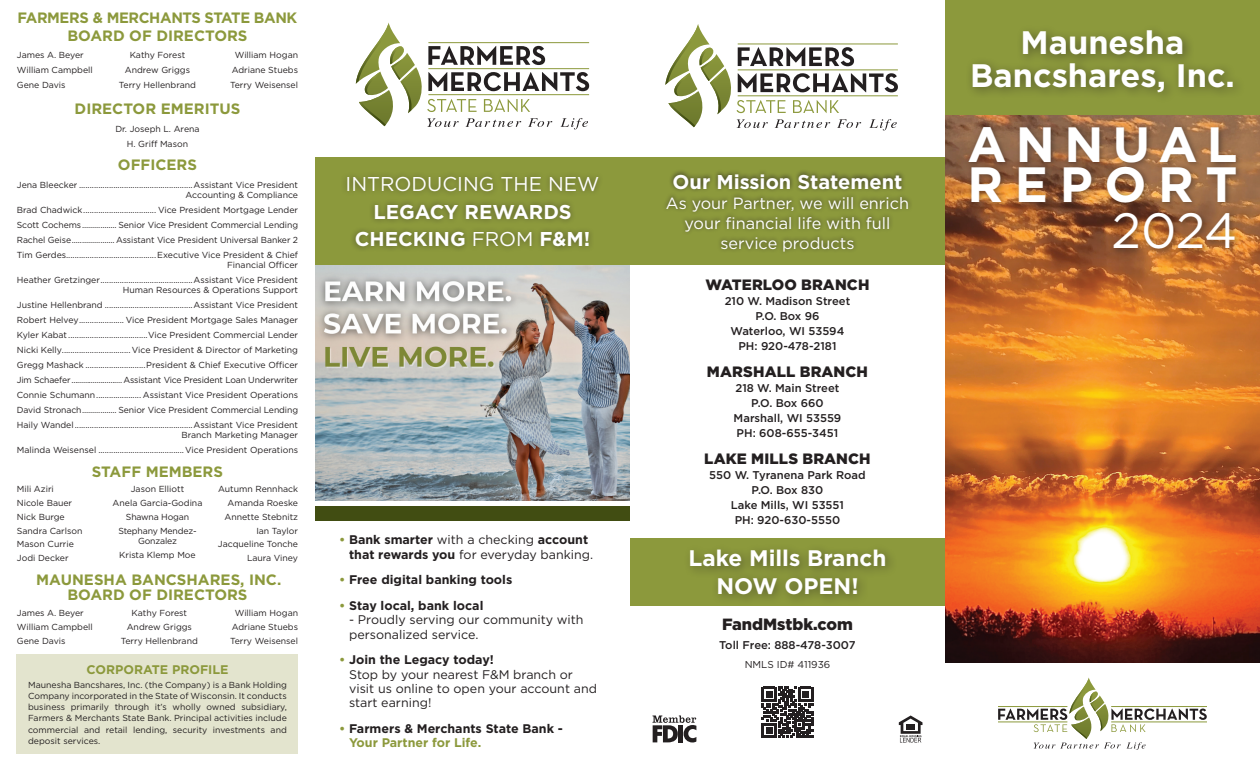
<style>
.page{position:relative;width:1260px;height:765px;background:#fff}
.page>*{position:absolute;margin:0;border:0;box-sizing:border-box;transform-origin:0 0}
.t1{font:700 49.5px/39.9px "Gotham";letter-spacing:.21em;color:#fff}
.t2{font:49.5px "Gotham";color:#fff}
.t3{font:700 32.5px/32.5px "Gotham";color:#fff;text-align:center}
.t4{font:700 22.5px/27.5px "Gotham";color:#fff;text-align:center}
.t5{font:700 20px/27.5px "Gotham";color:#fff;text-align:center}
.t6{font:20px "Gotham";color:#fff}
.t7{font:16.25px/20px "Gotham";color:#fff;text-align:center}
.t8{font:900 16.25px "Gotham";color:#231f20}
.t9{font:700 15px/15px "Gotham";color:#8c993c;text-align:center}
.t10{font:900 15px "Gotham";letter-spacing:.01em;color:#231f20}
.t11{font:700 15px/17.5px "Gotham";letter-spacing:-.025em;color:#8c993c;text-align:center}
.t12{font:700 12.5px/14.4px "Gotham";color:#231f20}
.t13{font:12.5px/14.4px "Gotham";color:#231f20}
.t14{font:700 12.5px "Gotham";color:#8c993c}
.t15{font:500 11.25px/15px "Gotham";color:#231f20;text-align:center}
.t16{font:10px "Gotham";color:#231f20}
.t17{font:8.75px/15px "Gotham";color:#231f20;text-align:center}
.s1{font-weight:400}
.s2{color:#8c993c}
.s3{font-weight:700;color:#8c993c}
.s4{font-weight:700}
</style>
<div class="page">
<img style="left:945px;top:115px;width:315px;height:547px">
<div style="left:965px;top:123px;width:279px;height:87px;background:#231f20;opacity:.5"></div>
<div style="left:1110px;top:209px;width:133px;height:47px;background:#231f20;opacity:.5"></div>
<svg style="left:998px;top:677px;width:209px;height:73px"></svg>
<div style="left:945px;top:0;width:315px;height:115px;background:#8c993c"></div>
<div style="left:966px;top:23px;width:279px;height:81px;background:#231f20;opacity:.5"></div>
<img style="left:315px;top:266px;width:315px;height:234px">
<svg style="left:356px;top:22px;width:233px;height:107px"></svg>
<hr style="left:428px;top:42px;width:161px;height:1px;background:#8c993c">
<hr style="left:428px;top:68px;width:161px;height:1px;background:#8c993c">
<hr style="left:428px;top:94px;width:161px;height:1px;background:#8c993c">
<div style="left:315px;top:158px;width:315px;height:107px;background:#8c993c"></div>
<div style="left:341px;top:170px;width:263px;height:83px;background:#231f20;opacity:.5"></div>
<div style="left:315px;top:506px;width:315px;height:15px;background:#414d12"></div>
<div style="left:630px;top:538px;width:315px;height:68px;background:#8c993c"></div>
<div style="left:630px;top:158px;width:315px;height:107px;background:#8c993c"></div>
<div style="left:662px;top:169px;width:251px;height:87px;background:#231f20;opacity:.75"></div>
<svg style="left:665px;top:24px;width:233px;height:107px"></svg>
<hr style="left:738px;top:44px;width:160px;height:1px;background:#8c993c">
<hr style="left:738px;top:69px;width:160px;height:1px;background:#8c993c">
<hr style="left:738px;top:95px;width:160px;height:1px;background:#8c993c">
<svg style="left:899px;top:716px;width:24px;height:27px"></svg>
<svg style="left:652px;top:715px;width:44px;height:28px"></svg>
<div style="left:678px;top:725px;width:5px;height:17px;background:#231f20"></div>
<div style="left:683px;top:542px;width:215px;height:65px;background:#231f20;opacity:.5"></div>
<svg style="left:762px;top:687px;width:51px;height:51px"></svg>
<div style="left:17px;top:654px;width:281px;height:100px;background:#e3e4ce"></div>
<h3 class="t11" style="left:18px;top:9px;width:281px">FARMERS &amp; MERCHANTS STATE BANK<br>BOARD OF DIRECTORS</h3>
<p class="t17" style="left:17px;top:47px;width:78px;text-align:left">James A. Beyer<br>William Campbell<br>Gene Davis</p>
<p class="t17" style="left:119px;top:47px;width:79px">Kathy Forest<br>Andrew Griggs<br>Terry Hellenbrand</p>
<p class="t17" style="left:230px;top:47px;width:69px">William Hogan<br>Adriane Stuebs<br>Terry Weisensel</p>
<h3 class="t9" style="left:75px;top:101px;width:167px">DIRECTOR EMERITUS</h3>
<p class="t17" style="left:115px;top:121px;width:86px">Dr. Joseph L. Arena<br>H. Griff Mason</p>
<h3 class="t9" style="left:118px;top:158px;width:81px">OFFICERS</h3>
<p class="t17" style="left:17px;top:180px;width:283px;line-height:10px;text-align:right">Jena Bleecker .....................................................Assistant Vice President<br>Accounting &amp; Compliance</p>
<p class="t17" style="left:17px;top:202px;width:283px;text-align:justify">Brad Chadwick.................................. Vice President Mortgage Lender Scott Cochems................. Senior Vice President Commercial Lending Rachel Geise..................... Assistant Vice President Universal Banker 2<br>Tim Gerdes..........................................Executive Vice President &amp; Chief</p>
<p class="t17" style="left:17px;top:257px;width:283px;text-align:right">Financial Officer<br>Heather Gretzinger...........................................Assistant Vice President</p>
<p class="t17" style="left:17px;top:282px;width:283px;text-align:justify;text-indent:106px">Human Resources &amp; Operations Support Justine Hellenbrand .........................................Assistant Vice President Robert Helvey..................... Vice President Mortgage Sales Manager Kyler Kabat .....................................Vice President Commercial Lender Nicki Kelly................................ Vice President &amp; Director of Marketing Gregg Mashack ............................President &amp; Chief Executive Officer Jim Schaefer.......................... Assistant Vice President Loan Underwriter Connie Schumann..................... Assistant Vice President Operations David Stronach................. Senior Vice President Commercial Lending Haily Wandel.......................................................Assistant Vice President</p>
<p class="t17" style="left:17px;top:427px;width:283px;text-align:right">Branch Marketing Manager<br>Malinda Weisensel ........................................Vice President Operations</p>
<h3 class="t9" style="left:92px;top:464px;width:133px">STAFF MEMBERS</h3>
<p class="t17" style="left:17px;top:482px;width:67px;line-height:13.8px;text-align:left">Mili Aziri<br>Nicole Bauer<br>Nick Burge<br>Sandra Carlson<br>Mason Currie<br>Jodi Decker</p>
<p class="t17" style="left:113px;top:482px;width:91px;line-height:13.8px">Jason Elliott<br>Anela Garcia-Godina<br>Shawna Hogan<br>Stephany Mendez-</p>
<p class="t17" style="left:218px;top:482px;width:82px;line-height:13.8px;text-align:right">Autumn Rennhack<br>Amanda Roeske<br>Annette Stebnitz<br>Ian Taylor<br>Jacqueline Tonche<br>Laura Viney</p>
<h3 class="t9" style="left:36px;top:572px;width:247px">MAUNESHA BANCSHARES, INC.<br>BOARD OF DIRECTORS</h3>
<p class="t17" style="left:17px;top:605px;width:68px">James A. Beyer</p>
<p class="t17" style="left:132px;top:605px;width:57px">Kathy Forest</p>
<p class="t17" style="left:235px;top:605px;width:65px">William Hogan</p>
<p class="t17" style="left:17px;top:619px;width:78px">William Campbell</p>
<p class="t17" style="left:127px;top:619px;width:67px">Andrew Griggs</p>
<p class="t17" style="left:232px;top:619px;width:68px">Adriane Stuebs</p>
<p class="t17" style="left:17px;top:633px;width:50px">Gene Davis</p>
<p class="t17" style="left:121px;top:633px;width:79px">Terry Hellenbrand</p>
<p class="t17" style="left:230px;top:633px;width:69px">Terry Weisensel</p>
<p class="t17" style="left:119px;top:534px;width:78px;line-height:13.8px">Gonzalez<br>Krista Klemp Moe</p>
<h3 class="t14" style="left:86px;top:661px;width:144px">CORPORATE PROFILE</h3>
<p class="t17" style="left:28px;top:679px;width:260px;line-height:11.2px;text-align:justify">Maunesha Bancshares, Inc. (the Company) is a Bank Holding Company incorporated in the State of Wisconsin. It conducts business primarily through it’s wholly owned subsidiary, Farmers &amp; Merchants State Bank. Principal activities include commercial and retail lending, security investments and deposit services.</p>
<h3 class="t6" style="left:346px;top:171px;width:255px">INTRODUCING THE NEW</h3>
<h3 class="t5" style="left:355px;top:198px;width:237px">LEGACY REWARDS<br>CHECKING <span class="s1">FROM</span> F&amp;M!</h3>
<h3 class="t12" style="left:349px;top:533px;width:246px;text-indent:-10px"><span class="s2">•</span> Bank smarter <span class="s1">with a checking</span> account that rewards you <span class="s1">for everyday banking.</span></h3>
<h3 class="t12" style="left:339px;top:573px;width:175px"><span class="s2">•</span> Free digital banking tools</h3>
<h3 class="t12" style="left:339px;top:598px;width:146px"><span class="s2">•</span> Stay local, bank local</h3>
<h3 class="t13" style="left:349px;top:612px;width:236px">- Proudly serving our community with personalized service.</h3>
<h3 class="t13" style="left:349px;top:652px;width:249px;text-indent:-10px"><span class="s3">•</span> <span class="s4">Join the Legacy today!<br></span>Stop by your nearest F&amp;M branch or visit us online to open your account and start earning!</h3>
<h3 class="t12" style="left:349px;top:721px;width:215px;text-indent:-10px"><span class="s2">•</span> Farmers &amp; Merchants State Bank -<br><span class="s2">Your Partner for Life.</span></h3>
<h3 class="t5" style="left:673px;top:168px;width:231px">Our Mission Statement</h3>
<h3 class="t7" style="left:666px;top:192px;width:245px">As your Partner, we will enrich your financial life with full service products</h3>
<h3 class="t10" style="left:706px;top:275px;width:165px">WATERLOO BRANCH</h3>
<p class="t15" style="left:725px;top:294px;width:127px">210 W. Madison Street<br>P.O. Box 96<br>Waterloo, WI 53594<br>PH: 920-478-2181</p>
<h3 class="t10" style="left:707px;top:362px;width:163px">MARSHALL BRANCH</h3>
<p class="t15" style="left:734px;top:381px;width:109px">218 W. Main Street<br>P.O. Box 660<br>Marshall, WI 53559<br>PH: 608-655-3451</p>
<h3 class="t10" style="left:704px;top:448px;width:168px">LAKE MILLS BRANCH</h3>
<p class="t15" style="left:709px;top:467px;width:158px">550 W. Tyranena Park Road<br>P.O. Box 830<br>Lake Mills, WI 53551<br>PH: 920-630-5550</p>
<h3 class="t4" style="left:689px;top:544px;width:199px">Lake Mills Branch<br>NOW OPEN!</h3>
<h3 class="t8" style="left:722px;top:613px;width:132px">FandMstbk.com</h3>
<p class="t15" style="left:719px;top:637px;width:138px">Toll Free: 888-478-3007</p>
<p class="t16" style="left:745px;top:658px;width:87px">NMLS ID# 411936</p>
<h2 class="t3" style="left:970px;top:26px;width:266px">Maunesha<br>Bancshares, Inc.</h2>
<h1 class="t1" style="left:968px;top:124px;width:272px">ANNUAL<br>REPORT</h1>
<h1 class="t2" style="left:1111px;top:199px;width:128px">2024</h1>
</div>
